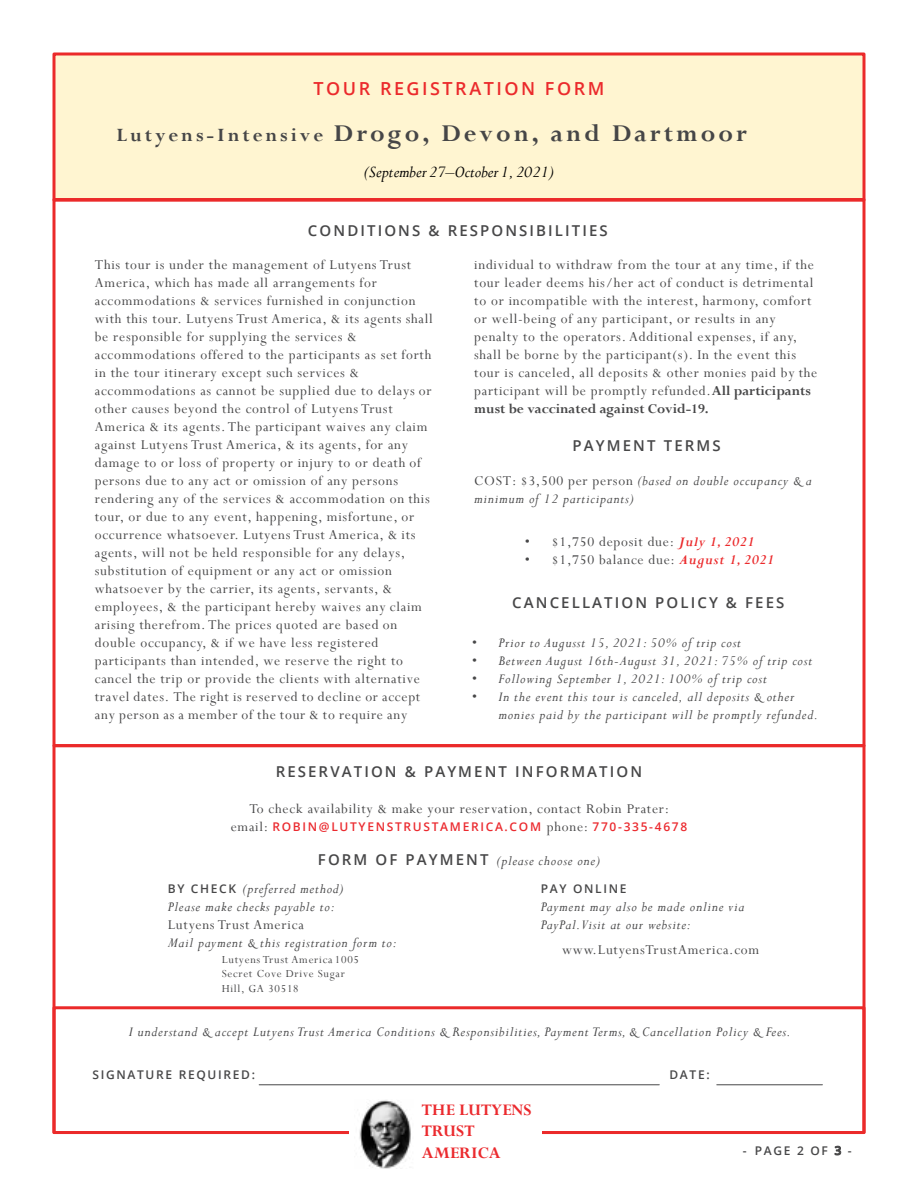
<style>
.page{position:relative;width:918px;height:1188px;background:#fff}
.page>*{position:absolute;margin:0;border:0;box-sizing:border-box;transform-origin:0 0}
.t1{font:700 27px "Perpetua";letter-spacing:.11em;color:#464647}
.t2{font:italic 18px "Perpetua";color:#000}
.t3{font:700 18px/21.6px "Perpetua";color:#eb2a2e}
.t4{font:600 18px "Open Sans";letter-spacing:.14em;color:#eb2a2c}
.t5{font:15px/18px "Perpetua";letter-spacing:.05em;color:#474748}
.t6{font:italic 15px/18px "Perpetua";letter-spacing:.05em;color:#474748}
.t7{font:600 15px "Open Sans";letter-spacing:.14em;color:#474748}
.t8{font:12px/14.4px "Perpetua";letter-spacing:.06em;color:#474748}
.t9{font:600 12px "Open Sans";letter-spacing:.14em;color:#eb2a2f}
.t10{font:600 12px "Open Sans";letter-spacing:.14em;color:#474748}
.s1{font-size:21px}
.s2{font-weight:700}
.s3{font-style:normal}
.s4{font-weight:700;font-style:italic;color:#eb2a2c}
.s5{font-family:"Perpetua";font-weight:400;font-size:15px;color:#474748}
.s6{font-family:"Open Sans";font-weight:600;font-style:normal}
.s7{font-family:"Open Sans";font-weight:600;font-style:normal;font-size:12px}
</style>
<div class="page">
<div style="left:52px;top:1006px;width:814px;height:128px;border:3px solid #eb2a2a"></div>
<div style="left:52px;top:52px;width:814px;height:150px;background:#fff5d1;border:3px solid #eb2a2a"></div>
<div style="left:53px;top:744px;width:812px;height:390px;border:3px solid #eb2a2a"></div>
<div style="left:349px;top:1091px;width:193px;height:84px;background:#fff"></div>
<img style="left:359px;top:1100px;width:52px;height:69px">
<hr style="left:259px;top:1084px;width:400px;height:1px;background:#474748">
<hr style="left:717px;top:1084px;width:105px;height:1px;background:#474748">
<p class="t4" style="left:314px;top:76px;width:292px">TOUR REGISTRATION FORM</p>
<h1 class="t1" style="left:116px;top:116px;width:632px"><span class="s1">Lutyens-Intensive</span> Drogo, Devon, and Dartmoor</h1>
<p class="t2" style="left:364px;top:161px;width:191px">(September 27–October 1, 2021)</p>
<p class="t7" style="left:308px;top:221px;width:301px">CONDITIONS &amp; RESPONSIBILITIES</p>
<p class="t5" style="left:95px;top:255px;width:339px">This tour is under the management of Lutyens Trust America, which has made all arrangements for accommodations &amp; services furnished in conjunction with this tour. Lutyens Trust America, &amp; its agents shall be responsible for supplying the services &amp; accommodations offered to the participants as set forth in the tour itinerary except such services &amp; accommodations as cannot be supplied due to delays or other causes beyond the control of Lutyens Trust America &amp; its agents. The participant waives any claim against Lutyens Trust America, &amp; its agents, for any damage to or loss of property or injury to or death of persons due to any act or omission of any persons rendering any of the services &amp; accommodation on this tour, or due to any event, happening, misfortune, or occurrence whatsoever. Lutyens Trust America, &amp; its agents, will not be held responsible for any delays, substitution of equipment or any act or omission whatsoever by the carrier, its agents, servants, &amp; employees, &amp; the participant hereby waives any claim arising therefrom. The prices quoted are based on double occupancy, &amp; if we have less registered participants than intended, we reserve the right to cancel the trip or provide the clients with alternative travel dates. The right is reserved to decline or accept any person as a member of the tour &amp; to require any</p>
<p class="t5" style="left:474px;top:255px;width:345px">individual to withdraw from the tour at any time, if the tour leader deems his/her act of conduct is detrimental to or incompatible with the interest, harmony, comfort or well-being of any participant, or results in any penalty to the operators. Additional expenses, if any, shall be borne by the participant(s). In the event this tour is canceled, all deposits &amp; other monies paid by the participant will be promptly refunded.<span class="s2">All participants must be vaccinated against Covid-19.</span></p>
<p class="t7" style="left:573px;top:435px;width:150px">PAYMENT TERMS</p>
<p class="t6" style="left:474px;top:471px;width:339px"><span class="s3">COST: $3,500 per person</span> (based on double occupancy &amp; a minimum of 12 participants)</p>
<p class="t5" style="left:525px;top:532px;width:231px">• $1,750 deposit due: <span class="s4">July 1, 2021</span></p>
<p class="t5" style="left:525px;top:550px;width:251px">• $1,750 balance due: <span class="s4">August 1, 2021</span></p>
<p class="t7" style="left:512px;top:592px;width:274px">CANCELLATION POLICY &amp; FEES</p>
<p class="t6" style="left:471px;top:633px;width:271px">• Prior to Augusst 15, 2021: 50% of trip cost</p>
<p class="t6" style="left:471px;top:651px;width:342px">• Between August 16th-August 31, 2021: 75% of trip cost</p>
<p class="t6" style="left:471px;top:669px;width:297px">• Following September 1, 2021: 100% of trip cost</p>
<p class="t6" style="left:498px;top:687px;width:321px;text-indent:-27px">• In the event this tour is canceled, all deposits &amp; other monies paid by the participant will be promptly refunded.</p>
<p class="t7" style="left:276px;top:761px;width:368px">RESERVATION &amp; PAYMENT INFORMATION</p>
<p class="t5" style="left:249px;top:799px;width:421px">To check availability &amp; make your reservation, contact Robin Prater:</p>
<p class="t9" style="left:231px;top:818px;width:458px"><span class="s5">email:</span> ROBIN@LUTYENSTRUSTAMERICA.COM <span class="s5">phone:</span> 770-335-4678</p>
<p class="t6" style="left:168px;top:846px;width:434px;line-height:28.2px;text-indent:150px"><span class="s6">FORM OF PAYMENT</span> (please choose one)<br><span class="s7">BY CHECK</span> (preferred method)</p>
<p class="t6" style="left:168px;top:897px;width:168px">Please make checks payable to:</p>
<p class="t5" style="left:168px;top:915px;width:138px">Lutyens Trust America</p>
<p class="t6" style="left:168px;top:933px;width:230px">Mail payment &amp; this registration form to:</p>
<p class="t8" style="left:222px;top:952px;width:139px">Lutyens Trust America 1005<br>Secret Cove Drive Sugar<br>Hill, GA 30518</p>
<p class="t10" style="left:541px;top:880px;width:87px">PAY ONLINE</p>
<p class="t6" style="left:541px;top:897px;width:205px">Payment may also be made online via<br>PayPal. Visit at our website:</p>
<p class="t5" style="left:562px;top:940px;width:199px">www.LutyensTrustAmerica.com</p>
<p class="t6" style="left:129px;top:1022px;width:663px">I understand &amp; accept Lutyens Trust America Conditions &amp; Responsibilities, Payment Terms, &amp; Cancellation Policy &amp; Fees.</p>
<p class="t10" style="left:92px;top:1067px;width:164px">SIGNATURE REQUIRED:</p>
<p class="t10" style="left:669px;top:1067px;width:42px">DATE:</p>
<p class="t3" style="left:422px;top:1098px;width:111px">THE LUTYENS<br>TRUST<br>AMERICA</p>
<p class="t10" style="left:743px;top:1142px;width:110px">- PAGE 2 OF 3 -</p>
</div>
